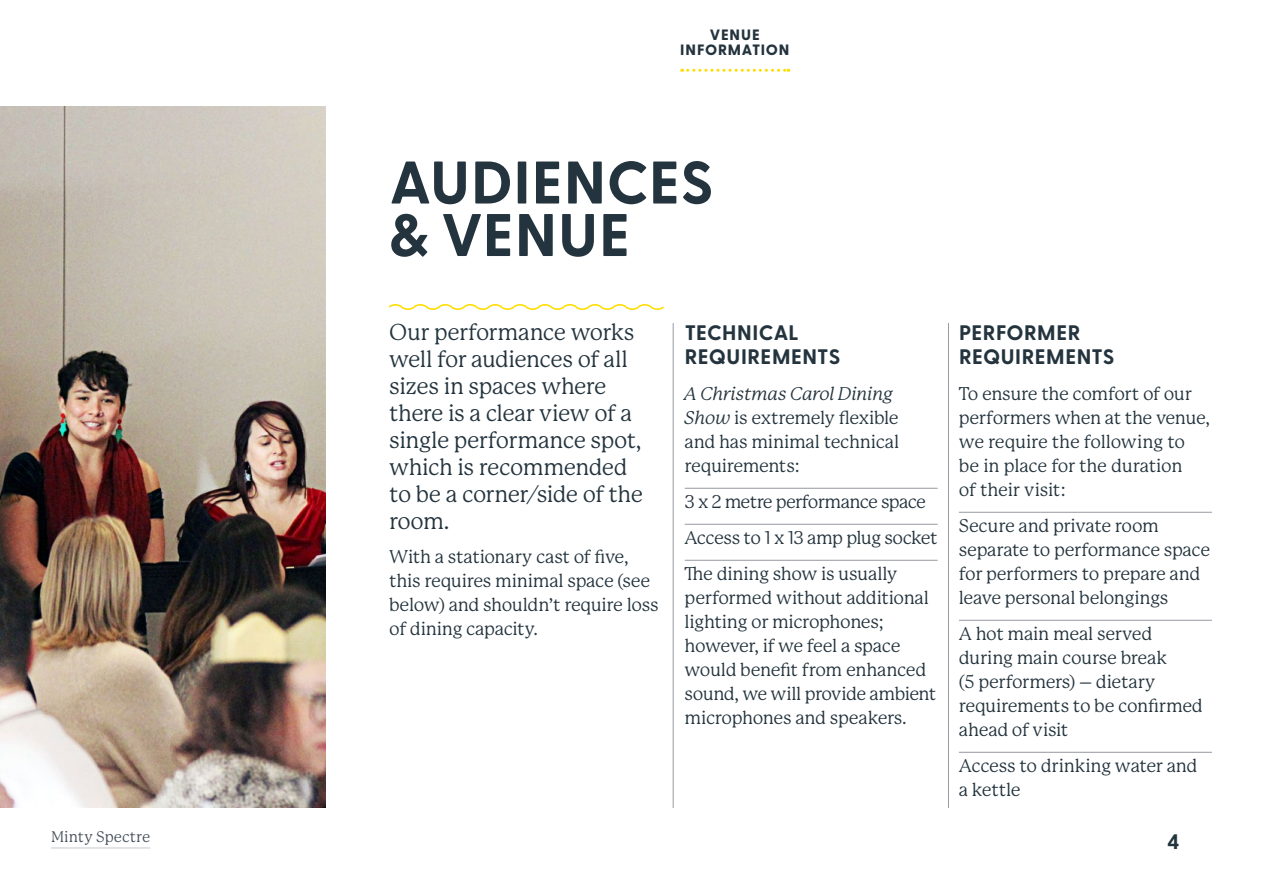
<style>
.page{position:relative;width:1263px;height:893px;background:#fff}
.page>*{position:absolute;margin:0;border:0;box-sizing:border-box;transform-origin:0 0}
.t1{font:700 60px/52.5px "Greycliff CF";letter-spacing:.02em;color:#24343e}
.t2{font:22.5px/27px "P22 Mackinac Pro";letter-spacing:-.02em;color:#24343e}
.t3{font:700 21px/24px "Greycliff CF";letter-spacing:.02em;color:#24343e}
.t4{font:18px/24px "P22 Mackinac Pro";letter-spacing:-.02em;color:#24343e}
.t5{font:800 15px/15px "Greycliff CF";letter-spacing:.055em;color:#24343e;text-align:center}
.t6{font:15px "P22 Mackinac Pro";letter-spacing:.005em;color:#454f59}
.s1{font-style:italic}
</style>
<div class="page">
<hr style="left:948px;top:323px;width:1px;height:485px;background:#989aa1">
<hr style="left:673px;top:323px;width:1px;height:485px;background:#989aa1">
<svg style="left:388px;top:304px;width:276px;height:6px"></svg>
<hr style="left:685px;top:488px;width:253px;height:1px;background:#989aa1">
<hr style="left:685px;top:524px;width:253px;height:1px;background:#989aa1">
<hr style="left:685px;top:560px;width:253px;height:1px;background:#989aa1">
<hr style="left:959px;top:512px;width:253px;height:1px;background:#989aa1">
<hr style="left:959px;top:620px;width:253px;height:1px;background:#989aa1">
<hr style="left:959px;top:752px;width:253px;height:1px;background:#989aa1">
<img style="left:0;top:106px;width:325px;height:702px">
<svg style="left:682px;top:69px;width:107px;height:3px"></svg>
<hr style="left:51px;top:848px;width:99px;height:1px;background:#c8c9cd">
<p class="t6" style="left:51px;top:828px;width:101px">Minty Spectre</p>
<p class="t5" style="left:680px;top:28px;width:111px">VENUE<br>INFORMATION</p>
<h1 class="t1" style="left:389px;top:158px;width:326px">AUDIENCES &amp; VENUE</h1>
<p class="t2" style="left:389px;top:319px;width:255px">Our performance works well for audiences of all sizes in spaces where there is a clear view of a single performance spot, which is recommended to be a corner/side of the room.</p>
<p class="t4" style="left:389px;top:545px;width:271px">With a stationary cast of five, this requires minimal space (see below) and shouldn’t require loss of dining capacity.</p>
<p class="t3" style="left:685px;top:321px;width:157px">TECHNICAL<br>REQUIREMENTS</p>
<p class="t4" style="left:685px;top:382px;width:216px"><span class="s1">A Christmas Carol Dining<br>Show</span> is extremely flexible and has minimal technical requirements:</p>
<p class="t4" style="left:685px;top:484px;width:255px;line-height:36px">3 x 2 metre performance space<br>Access to 1 x 13 amp plug socket<br>The dining show is usually</p>
<p class="t4" style="left:685px;top:586px;width:253px">performed without additional lighting or microphones; however, if we feel a space would benefit from enhanced sound, we will provide ambient microphones and speakers.</p>
<p class="t3" style="left:959px;top:321px;width:157px">PERFORMER<br>REQUIREMENTS</p>
<p class="t4" style="left:959px;top:382px;width:253px">To ensure the comfort of our performers when at the venue, we require the following to be in place for the duration<br>of their visit:</p>
<p class="t4" style="left:959px;top:514px;width:253px">Secure and private room separate to performance space for performers to prepare and leave personal belongings</p>
<p class="t4" style="left:959px;top:622px;width:245px">A hot main meal served during main course break<br>(5 performers) – dietary requirements to be confirmed ahead of visit</p>
<p class="t4" style="left:959px;top:754px;width:240px">Access to drinking water and a kettle</p>
<p class="t3" style="left:1167px;top:830px;width:14px">4</p>
</div>
